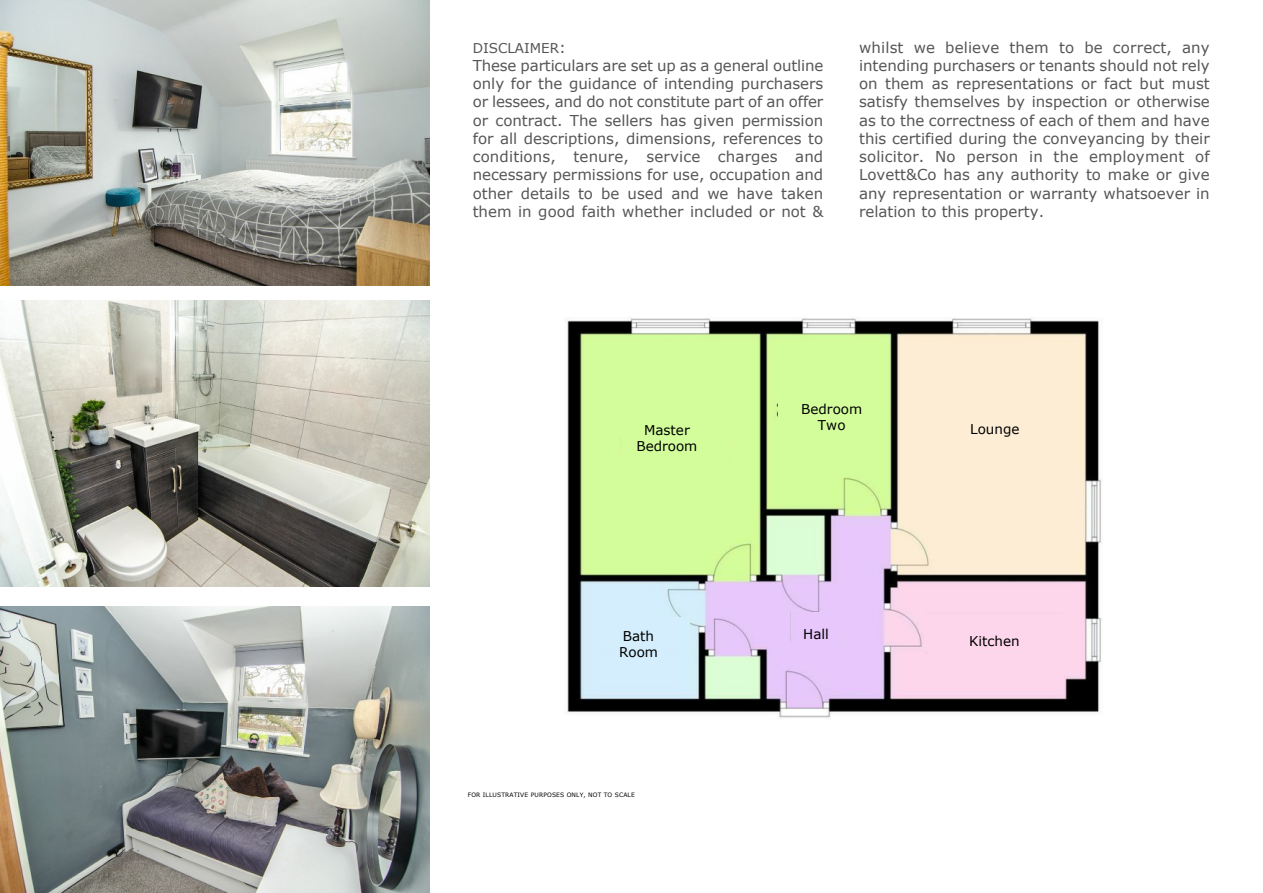
<style>
.page{position:relative;width:1263px;height:893px;background:#fff}
.page>*{position:absolute;margin:0;border:0;box-sizing:border-box;transform-origin:0 0}
.t1{font:15px/18.3px "Verdana";color:#565656;text-align:justify}
.t2{font:13.5px/16.4px "Verdana";color:#000;text-align:center}
.t3{font:13.5px "Verdana";color:#565656}
.t4{font:6px "Verdana";letter-spacing:.025em;color:#000}
.s1{font-size:15px}
</style>
<div class="page">
<img style="left:0;top:300px;width:429px;height:286px">
<img style="left:0;top:0;width:429px;height:286px">
<img style="left:0;top:607px;width:429px;height:286px">
<img style="left:567px;top:317px;width:535px;height:401px">
<div style="left:947px;top:420px;width:115px;height:51px;background:#fdedd4"></div>
<div style="left:778px;top:388px;width:107px;height:41px;background:#d3fd9b"></div>
<div style="left:622px;top:429px;width:107px;height:41px;background:#d3fd9b"></div>
<div style="left:926px;top:612px;width:137px;height:41px;background:#fdd6eb"></div>
<div style="left:791px;top:612px;width:50px;height:41px;background:#e8c7fc"></div>
<img style="left:567px;top:617px;width:122px;height:36px">
<p class="t3" style="left:473px;top:42px;width:95px">DISCLAIMER<span class="s1">:</span></p>
<p class="t1" style="left:473px;top:58px;width:352px">These particulars are set up as a general outline only for the guidance of intending purchasers or lessees, and do not constitute part of an offer or contract. The sellers has given permission for all descriptions, dimensions, references to conditions, tenure, service charges and necessary permissions for use, occupation and other details to be used and we have taken them in good faith whether included or not &amp;</p>
<p class="t1" style="left:859px;top:39px;width:352px">whilst we believe them to be correct, any intending purchasers or tenants should not rely on them as representations or fact but must satisfy themselves by inspection or otherwise as to the correctness of each of them and have this certified during the conveyancing by their solicitor. No person in the employment of Lovett&amp;Co has any authority to make or give any representation or warranty whatsoever in relation to this property.</p>
<p class="t2" style="left:636px;top:423px;width:63px">Master<br>Bedroom</p>
<p class="t2" style="left:619px;top:629px;width:40px;text-align:left">Bath<br>Room</p>
<p class="t4" style="left:468px;top:792px;width:169px">FOR ILLUSTRATIVE PURPOSES ONLY, NOT TO SCALE</p>
<p class="t2" style="left:801px;top:402px;width:63px">Bedroom<br>Two</p>
<p class="t2" style="left:803px;top:627px;width:27px">Hall</p>
<p class="t2" style="left:970px;top:422px;width:51px">Lounge</p>
<p class="t2" style="left:969px;top:634px;width:52px">Kitchen</p>
</div>
